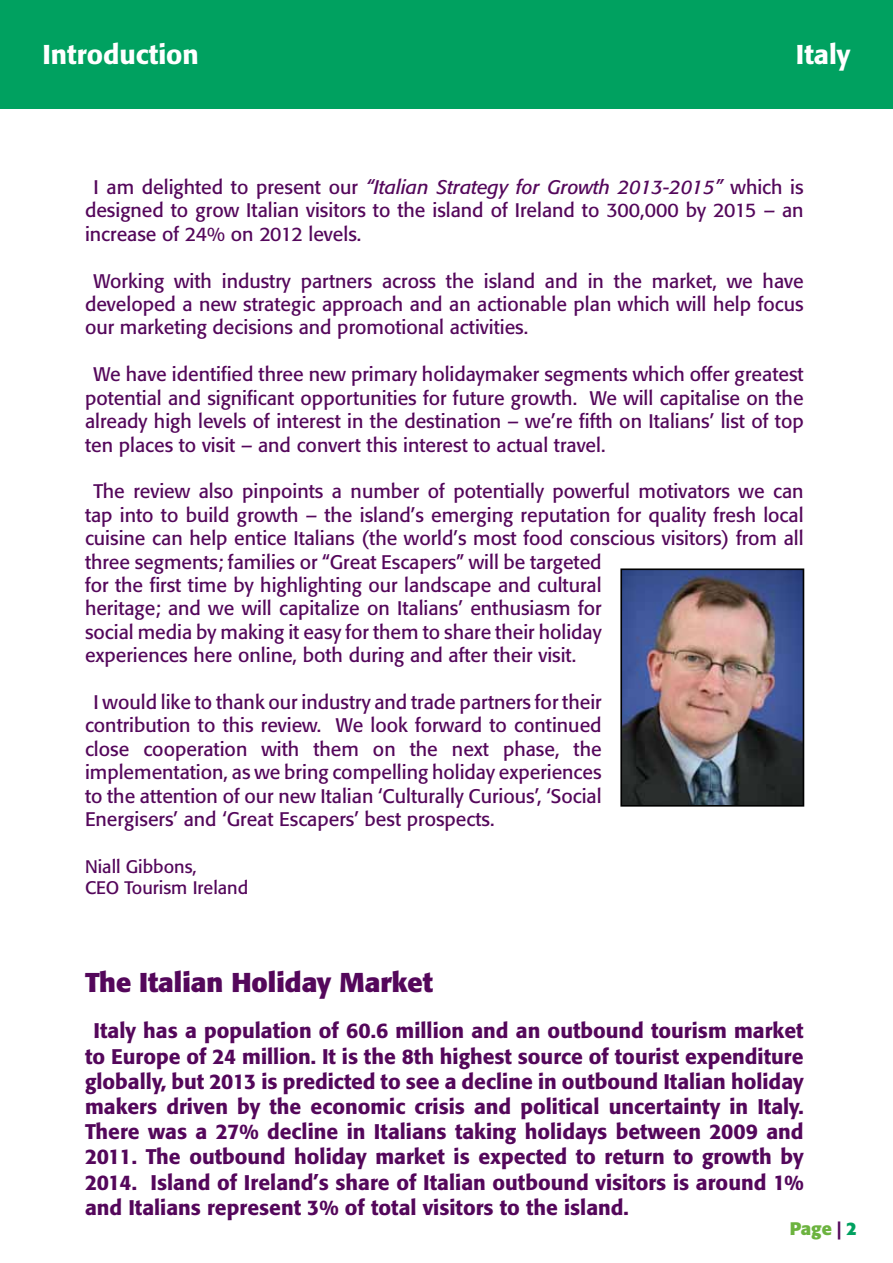
<style>
.page{position:relative;width:893px;height:1263px;background:#fff}
.page>*{position:absolute;margin:0;border:0;box-sizing:border-box;transform-origin:0 0}
.t1{font:700 27px "Formata";color:#54075b}
.t2{font:500 27px "Formata";color:#fff}
.t3{font:500 21px/25.2px "Formata";color:#54075b;text-align:justify}
.t4{font:19.5px/23.4px "Formata";color:#54075b;text-align:justify}
.t5{font:18px/21.6px "Formata";color:#54075b}
.t6{font:700 18px "Formata";color:#6cb33f}
.s1{font-style:italic}
.s2{color:#54075b}
.s3{color:#00a160}
</style>
<div class="page">
<div style="left:0;top:0;width:893px;height:108px;background:#00a160"></div>
<img style="left:623px;top:571px;width:178px;height:233px">
<div style="left:620px;top:568px;width:184px;height:239px;border:2px solid #000"></div>
<h1 class="t2" style="left:43px;top:38px;width:158px">Introduction</h1>
<h1 class="t2" style="left:796px;top:38px;width:56px">Italy</h1>
<p class="t4" style="left:85px;top:175px;width:720px;text-indent:9px">I am delighted to present our <span class="s1">“Italian Strategy for Growth 2013-2015”</span> which is designed to grow Italian visitors to the island of Ireland to 300,000 by 2015 – an increase of 24% on 2012 levels.</p>
<p class="t4" style="left:85px;top:269px;width:720px;text-indent:9px">Working with industry partners across the island and in the market, we have developed a new strategic approach and an actionable plan which will help focus our marketing decisions and promotional activities.</p>
<p class="t4" style="left:85px;top:363px;width:720px;text-indent:9px">We have identified three new primary holidaymaker segments which offer greatest potential and significant opportunities for future growth. We will capitalise on the already high levels of interest in the destination – we’re fifth on Italians’ list of top ten places to visit – and convert this interest to actual travel.</p>
<p class="t4" style="left:85px;top:480px;width:720px;text-align:left;text-indent:9px">The review also pinpoints a number of potentially powerful motivators we can tap into to build growth – the island’s emerging reputation for quality fresh local cuisine can help entice Italians (the world’s most food conscious visitors) from all three segments; families or “Great Escapers” will be targeted<br>for the first time by highlighting our landscape and cultural<br>heritage; and we will capitalize on Italians’ enthusiasm for<br>social media by making it easy for them to share their holiday<br>experiences here online, both during and after their visit.</p>
<p class="t4" style="left:85px;top:690px;width:518px;text-indent:9px">I would like to thank our industry and trade partners for their contribution to this review. We look forward to continued close cooperation with them on the next phase, the implementation, as we bring compelling holiday experiences to the attention of our new Italian ‘Culturally Curious’, ‘Social Energisers’ and ‘Great Escapers’ best prospects.</p>
<p class="t5" style="left:85px;top:855px;width:165px">Niall Gibbons,<br>CEO Tourism Ireland</p>
<h1 class="t1" style="left:85px;top:965px;width:349px">The Italian Holiday Market</h1>
<p class="t3" style="left:85px;top:1018px;width:720px;text-indent:9px">Italy has a population of 60.6 million and an outbound tourism market to Europe of 24 million. It is the 8th highest source of tourist expenditure globally, but 2013 is predicted to see a decline in outbound Italian holiday makers driven by the economic crisis and political uncertainty in Italy.<br>There was a 27% decline in Italians taking holidays between 2009 and 2011. The outbound holiday market is expected to return to growth by 2014. Island of Ireland’s share of Italian outbound visitors is around 1% and Italians represent 3% of total visitors to the island.</p>
<p class="t6" style="left:790px;top:1217px;width:69px">Page <span class="s2">|</span> <span class="s3">2</span></p>
</div>
